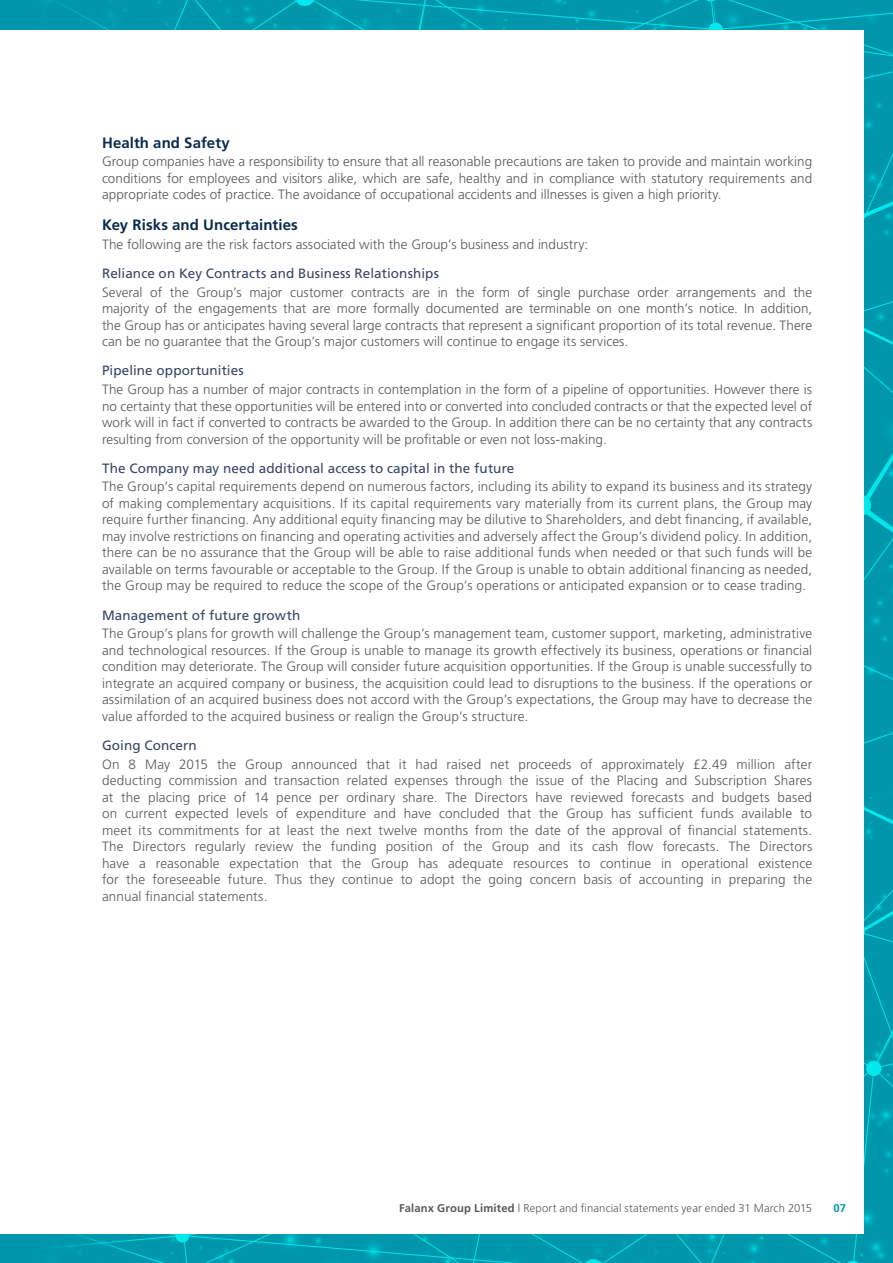
<style>
.page{position:relative;width:893px;height:1263px;background:#fff}
.page>*{position:absolute;margin:0;border:0;box-sizing:border-box;transform-origin:0 0}
.t1{font:700 15px "Frutiger";letter-spacing:.005em;color:#0b2b4d}
.t2{font:300 13.5px/16.5px "Frutiger";letter-spacing:.005em;color:#57585a;text-align:justify}
.t3{font:13.5px "Frutiger";letter-spacing:.005em;color:#364664}
.t4{font:300 11.25px "Frutiger";letter-spacing:.01em;color:#57585a}
.t5{font:700 11.25px "Frutiger";color:#0097ad}
.s1{font-weight:700}
</style>
<div class="page">
<img style="left:136px;top:0;width:757px;height:1263px">
<div style="left:0;top:0;width:136px;height:1263px;background:#0097ad"></div>
<div style="left:0;top:30px;width:863px;height:1203px;background:#fff"></div>
<p class="t1" style="left:102px;top:134px;width:129px">Health and Safety</p>
<p class="t2" style="left:102px;top:153px;width:712px">Group companies have a responsibility to ensure that all reasonable precautions are taken to provide and maintain working conditions for employees and visitors alike, which are safe, healthy and in compliance with statutory requirements and appropriate codes of practice. The avoidance of occupational accidents and illnesses is given a high priority.</p>
<p class="t1" style="left:102px;top:216px;width:197px">Key Risks and Uncertainties</p>
<p class="t2" style="left:102px;top:236px;width:488px">The following are the risk factors associated with the Group’s business and industry:</p>
<p class="t3" style="left:102px;top:265px;width:338px">Reliance on Key Contracts and Business Relationships</p>
<p class="t2" style="left:102px;top:284px;width:712px">Several of the Group’s major customer contracts are in the form of single purchase order arrangements and the majority of the engagements that are more formally documented are terminable on one month’s notice. In addition, the Group has or anticipates having several large contracts that represent a significant proportion of its total revenue. There can be no guarantee that the Group’s major customers will continue to engage its services.</p>
<p class="t3" style="left:102px;top:363px;width:143px">Pipeline opportunities</p>
<p class="t2" style="left:102px;top:381px;width:712px">The Group has a number of major contracts in contemplation in the form of a pipeline of opportunities. However there is no certainty that these opportunities will be entered into or converted into concluded contracts or that the expected level of work will in fact if converted to contracts be awarded to the Group. In addition there can be no certainty that any contracts resulting from conversion of the opportunity will be profitable or even not loss-making.</p>
<p class="t3" style="left:102px;top:460px;width:414px">The Company may need additional access to capital in the future</p>
<p class="t2" style="left:102px;top:478px;width:712px">The Group’s capital requirements depend on numerous factors, including its ability to expand its business and its strategy of making complementary acquisitions. If its capital requirements vary materially from its current plans, the Group may require further financing. Any additional equity financing may be dilutive to Shareholders, and debt financing, if available, may involve restrictions on financing and operating activities and adversely affect the Group’s dividend policy. In addition, there can be no assurance that the Group will be able to raise additional funds when needed or that such funds will be available on terms favourable or acceptable to the Group. If the Group is unable to obtain additional financing as needed, the Group may be required to reduce the scope of the Group’s operations or anticipated expansion or to cease trading.</p>
<p class="t3" style="left:102px;top:607px;width:200px">Management of future growth</p>
<p class="t2" style="left:102px;top:625px;width:712px">The Group’s plans for growth will challenge the Group’s management team, customer support, marketing, administrative and technological resources. If the Group is unable to manage its growth effectively its business, operations or financial condition may deteriorate. The Group will consider future acquisition opportunities. If the Group is unable successfully to integrate an acquired company or business, the acquisition could lead to disruptions to the business. If the operations or assimilation of an acquired business does not accord with the Group’s expectations, the Group may have to decrease the value afforded to the acquired business or realign the Group’s structure.</p>
<p class="t3" style="left:102px;top:737px;width:96px">Going Concern</p>
<p class="t2" style="left:102px;top:756px;width:712px">On 8 May 2015 the Group announced that it had raised net proceeds of approximately £2.49 million after deducting commission and transaction related expenses through the issue of the Placing and Subscription Shares at the placing price of 14 pence per ordinary share. The Directors have reviewed forecasts and budgets based on current expected levels of expenditure and have concluded that the Group has sufficient funds available to meet its commitments for at least the next twelve months from the date of the approval of financial statements.<br>The Directors regularly review the funding position of the Group and its cash flow forecasts. The Directors have a reasonable expectation that the Group has adequate resources to continue in operational existence for the foreseeable future. Thus they continue to adopt the going concern basis of accounting in preparing the annual financial statements.</p>
<p class="t4" style="left:399px;top:1202px;width:414px"><span class="s1">Falanx Group Limited</span> | Report and financial statements year ended 31 March 2015</p>
<p class="t5" style="left:833px;top:1202px;width:14px">07</p>
</div>
